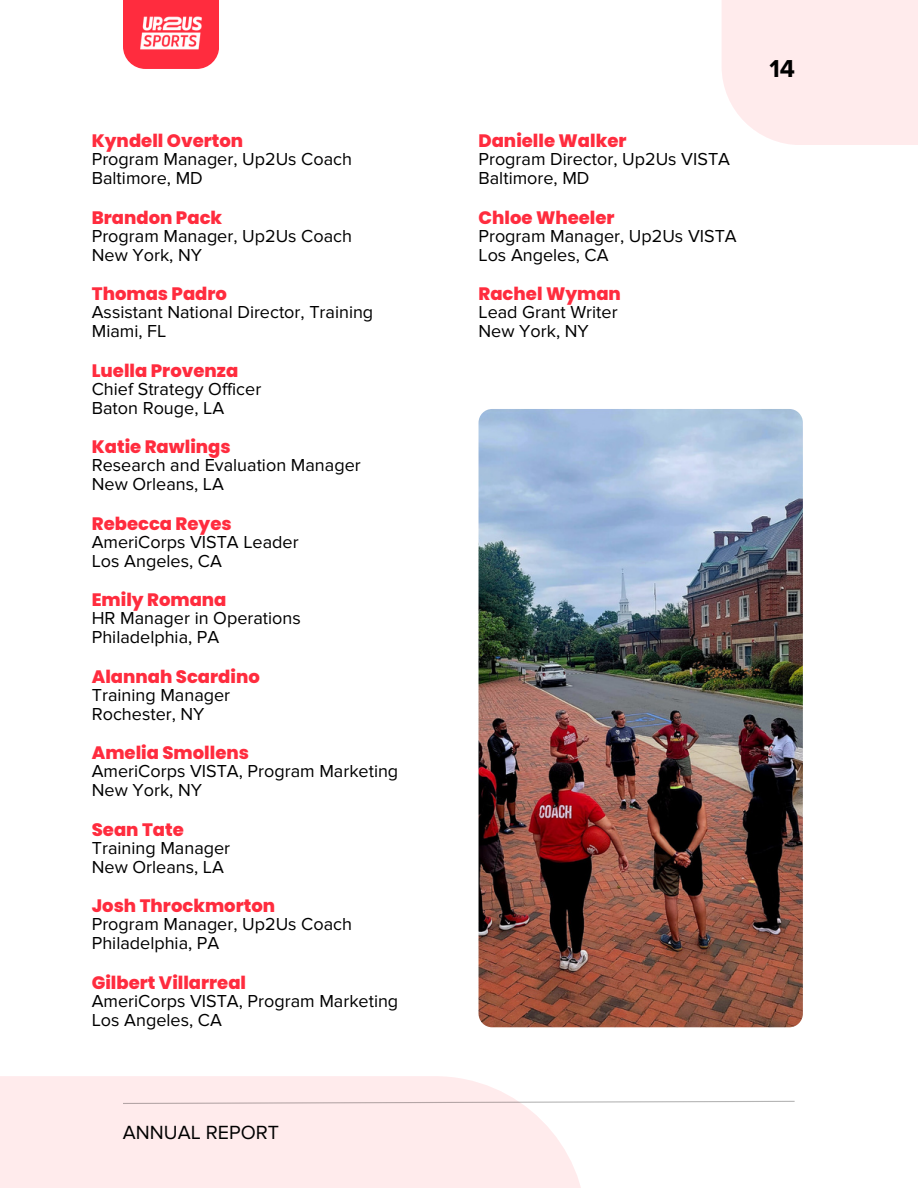
<style>
.page{position:relative;width:918px;height:1188px;background:#fff}
.page>*{position:absolute;margin:0;border:0;box-sizing:border-box;transform-origin:0 0}
.t1{font:700 25.35px "Proxima Nova";color:#000}
.t2{font:19.8px "Proxima Nova";color:#000}
.t3{font:18px "Proxima Nova";color:#000}
.t4{font:800 18px "Poppins";color:#ff2c3e}
</style>
<div class="page">
<div style="left:123px;top:0;width:96px;height:69px;background:#ff2c3e"></div>
<div style="left:0;top:1076px;width:581px;height:112px;background:#ffebec"></div>
<svg style="left:122px;top:1100px;width:673px;height:5px"></svg>
<img style="left:140px;top:16px;width:62px;height:34px">
<div style="left:722px;top:0;width:196px;height:145px;background:#ffebec"></div>
<img style="left:479px;top:409px;width:324px;height:618px;border-radius:14px">
<p class="t4" style="left:92px;top:128px;width:153px">Kyndell Overton</p>
<p class="t3" style="left:92px;top:149px;width:262px">Program Manager, Up2Us Coach</p>
<p class="t3" style="left:92px;top:168px;width:113px">Baltimore, MD</p>
<p class="t4" style="left:92px;top:205px;width:132px">Brandon Pack</p>
<p class="t3" style="left:92px;top:225px;width:262px">Program Manager, Up2Us Coach</p>
<p class="t3" style="left:92px;top:244px;width:112px">New York, NY</p>
<p class="t4" style="left:92px;top:281px;width:137px">Thomas Padro</p>
<p class="t3" style="left:92px;top:302px;width:283px">Assistant National Director, Training</p>
<p class="t3" style="left:92px;top:321px;width:76px">Miami, FL</p>
<p class="t4" style="left:92px;top:358px;width:148px">Luella Provenza</p>
<p class="t3" style="left:92px;top:378px;width:171px">Chief Strategy Officer</p>
<p class="t3" style="left:92px;top:397px;width:134px">Baton Rouge, LA</p>
<p class="t4" style="left:92px;top:434px;width:140px">Katie Rawlings</p>
<p class="t3" style="left:92px;top:455px;width:270px">Research and Evaluation Manager</p>
<p class="t3" style="left:92px;top:474px;width:134px">New Orleans, LA</p>
<p class="t4" style="left:92px;top:511px;width:141px">Rebecca Reyes</p>
<p class="t3" style="left:92px;top:531px;width:208px">AmeriCorps VISTA Leader</p>
<p class="t3" style="left:92px;top:550px;width:132px">Los Angeles, CA</p>
<p class="t4" style="left:92px;top:587px;width:136px">Emily Romana</p>
<p class="t3" style="left:92px;top:608px;width:211px">HR Manager in Operations</p>
<p class="t3" style="left:92px;top:627px;width:129px">Philadelphia, PA</p>
<p class="t4" style="left:92px;top:664px;width:170px">Alannah Scardino</p>
<p class="t3" style="left:92px;top:684px;width:140px">Training Manager</p>
<p class="t3" style="left:92px;top:703px;width:114px">Rochester, NY</p>
<p class="t4" style="left:92px;top:740px;width:159px">Amelia Smollens</p>
<p class="t3" style="left:92px;top:761px;width:308px">AmeriCorps VISTA, Program Marketing</p>
<p class="t3" style="left:92px;top:780px;width:112px">New York, NY</p>
<p class="t4" style="left:92px;top:817px;width:94px">Sean Tate</p>
<p class="t3" style="left:92px;top:837px;width:140px">Training Manager</p>
<p class="t3" style="left:92px;top:856px;width:134px">New Orleans, LA</p>
<p class="t4" style="left:92px;top:893px;width:185px">Josh Throckmorton</p>
<p class="t3" style="left:92px;top:914px;width:262px">Program Manager, Up2Us Coach</p>
<p class="t3" style="left:92px;top:933px;width:129px">Philadelphia, PA</p>
<p class="t4" style="left:92px;top:970px;width:156px">Gilbert Villarreal</p>
<p class="t3" style="left:92px;top:990px;width:308px">AmeriCorps VISTA, Program Marketing</p>
<p class="t3" style="left:92px;top:1009px;width:132px">Los Angeles, CA</p>
<p class="t2" style="left:123px;top:1121px;width:158px">ANNUAL REPORT</p>
<p class="t4" style="left:479px;top:128px;width:149px">Danielle Walker</p>
<p class="t3" style="left:479px;top:149px;width:253px">Program Director, Up2Us VISTA</p>
<p class="t3" style="left:479px;top:168px;width:113px">Baltimore, MD</p>
<p class="t4" style="left:479px;top:205px;width:138px">Chloe Wheeler</p>
<p class="t3" style="left:479px;top:225px;width:260px">Program Manager, Up2Us VISTA</p>
<p class="t3" style="left:479px;top:244px;width:132px">Los Angeles, CA</p>
<p class="t4" style="left:479px;top:281px;width:144px">Rachel Wyman</p>
<p class="t3" style="left:479px;top:302px;width:141px">Lead Grant Writer</p>
<p class="t3" style="left:479px;top:321px;width:112px">New York, NY</p>
<p class="t1" style="left:769px;top:53px;width:27px">14</p>
</div>
